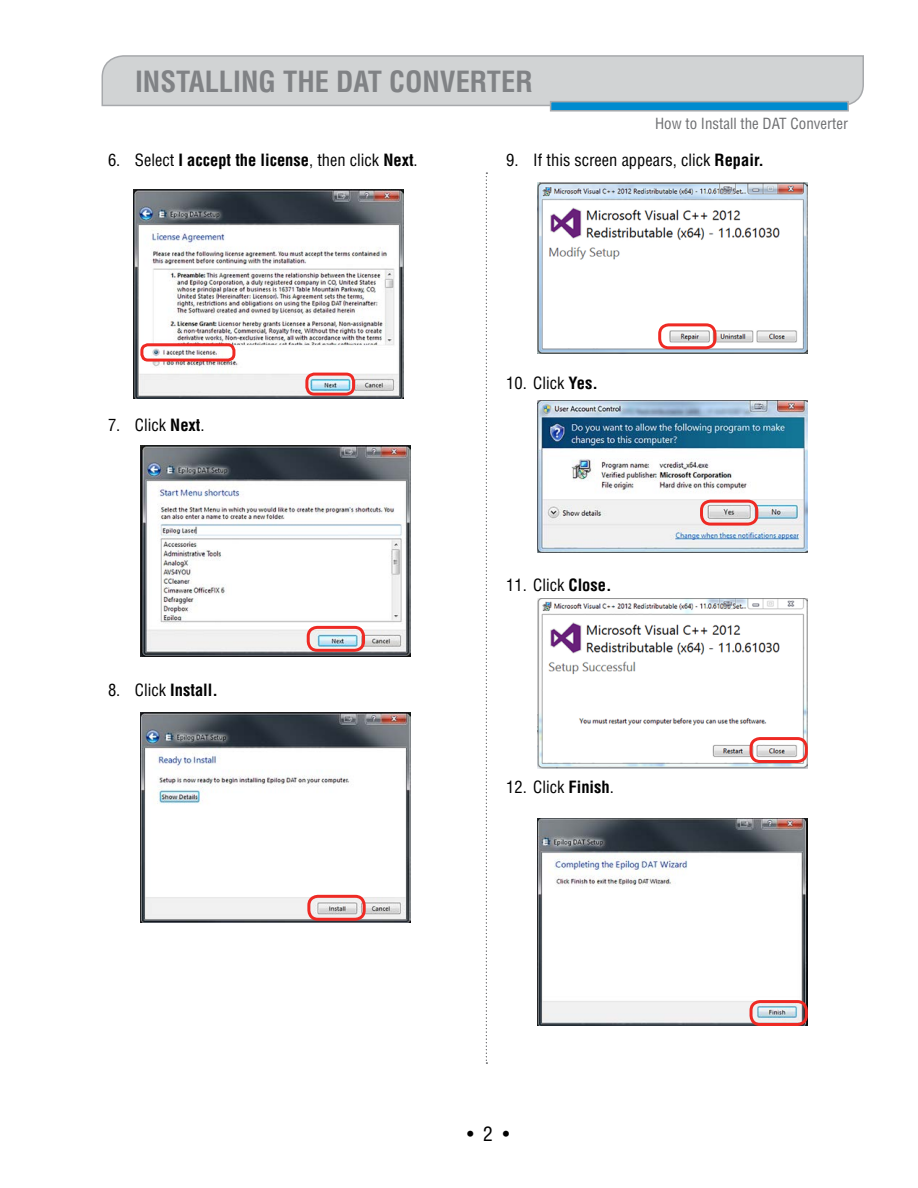
<style>
.page{position:relative;width:918px;height:1188px;background:#fff}
.page>*{position:absolute;margin:0;border:0;box-sizing:border-box;transform-origin:0 0}
.t1{font:700 condensed 28.5px "Helvetica";color:#808285}
.t2{font:condensed 19.5px "Helvetica";color:#000}
.t3{font:condensed 16.5px "Helvetica";color:#000}
.t4{font:700 condensed 16.5px "Helvetica";color:#000}
.t5{font:condensed 15px "Helvetica";color:#6d6e71}
.s1{font-weight:400}
.s2{font-weight:700}
</style>
<div class="page">
<svg style="left:101px;top:55px;width:763px;height:57px;background:#c6cfd4"></svg>
<svg style="left:486px;top:173px;width:1px;height:891px"></svg>
<img style="left:134px;top:189px;width:270px;height:210px">
<div style="left:305px;top:373px;width:50px;height:23px;border:3px solid #ee2a24;border-radius:8px"></div>
<div style="left:140px;top:343px;width:95px;height:19px;border:3px solid #ee2a24;border-radius:6px"></div>
<img style="left:140px;top:446px;width:270px;height:210px">
<div style="left:307px;top:626px;width:58px;height:26px;border:3px solid #ee2a24;border-radius:9px"></div>
<img style="left:140px;top:712px;width:270px;height:210px">
<div style="left:307px;top:895px;width:59px;height:26px;border:3px solid #ee2a24;border-radius:9px"></div>
<img style="left:538px;top:183px;width:270px;height:170px">
<div style="left:658px;top:323px;width:59px;height:26px;border:3px solid #ee2a24;border-radius:9px"></div>
<img style="left:538px;top:401px;width:270px;height:151px">
<div style="left:700px;top:500px;width:58px;height:26px;border:3px solid #ee2a24;border-radius:9px"></div>
<img style="left:538px;top:599px;width:270px;height:169px">
<div style="left:750px;top:737px;width:58px;height:26px;border:3px solid #ee2a24;border-radius:9px"></div>
<img style="left:538px;top:818px;width:270px;height:208px">
<div style="left:750px;top:1000px;width:58px;height:26px;border:3px solid #ee2a24;border-radius:9px"></div>
<h1 class="t1" style="left:135px;top:64px;width:24px">Installing</h1>
<h1 class="t1" style="left:283px;top:64px;width:16px">the</h1>
<h1 class="t1" style="left:336px;top:64px;width:86px">DAT Converter</h1>
<p class="t5" style="left:655px;top:114px;width:194px">How to Install the DAT Converter</p>
<p class="t4" style="left:108px;top:150px;width:311px"><span class="s1">6. Select</span> I accept the license<span class="s1">, then click</span> Next<span class="s1">.</span></p>
<p class="t3" style="left:108px;top:415px;width:98px">7. Click <span class="s2">Next</span>.</p>
<p class="t4" style="left:108px;top:679px;width:111px"><span class="s1">8. Click</span> Install.</p>
<p class="t3" style="left:506px;top:150px;width:259px">9. If this screen appears, click <span class="s2">Repair.</span></p>
<p class="t3" style="left:506px;top:373px;width:93px">10. Click <span class="s2">Yes.</span></p>
<p class="t3" style="left:506px;top:574px;width:107px">11. Click <span class="s2">Close.</span></p>
<p class="t3" style="left:506px;top:776px;width:109px">12. Click <span class="s2">Finish</span>.</p>
<p class="t2" style="left:467px;top:1122px;width:44px">• 2 •</p>
</div>
